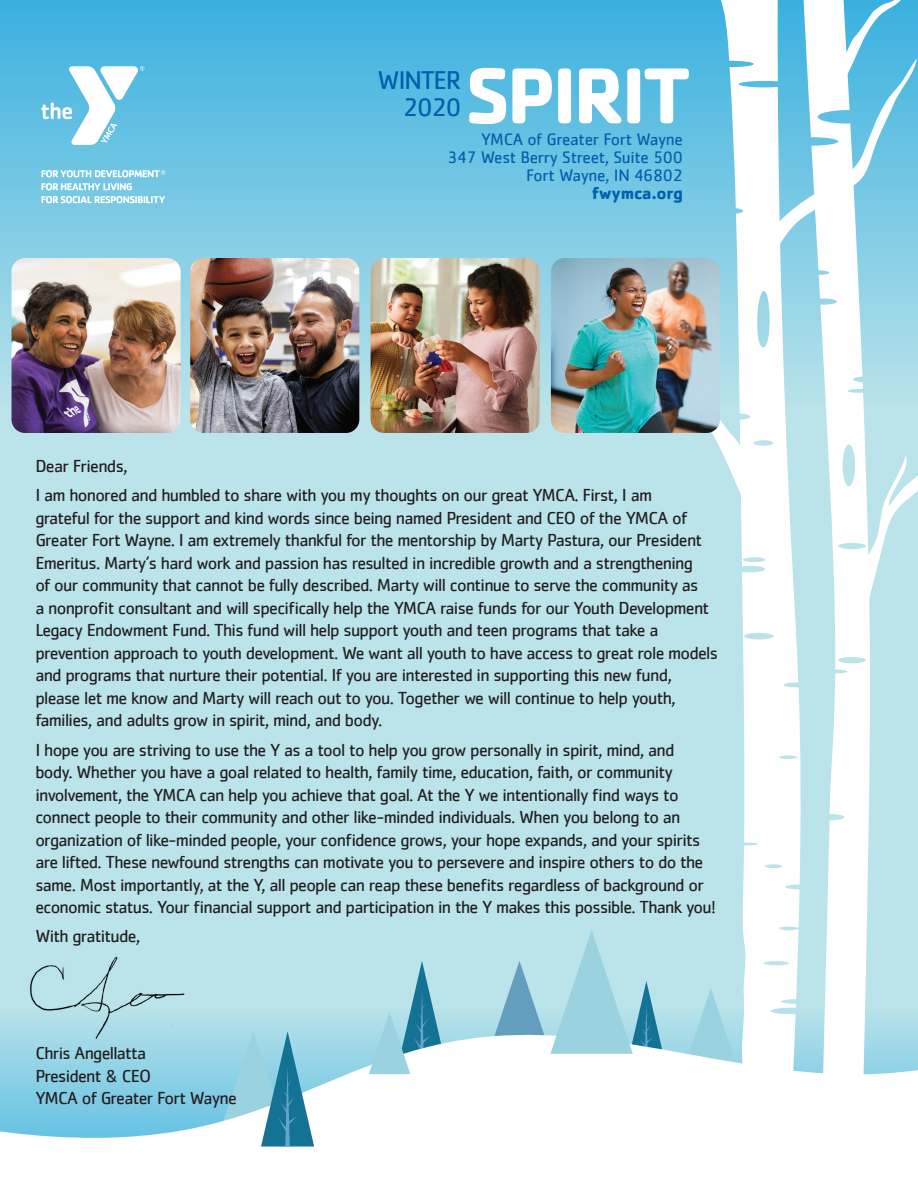
<style>
.page{position:relative;width:918px;height:1188px;background:#bae3ea}
.page>*{position:absolute;margin:0;border:0;box-sizing:border-box;transform-origin:0 0}
.t1{font:700 82.2px "Cachet";letter-spacing:-.05em;color:#fff}
.t2{font:26.55px/27px "Cachet";letter-spacing:-.05em;color:#0160ae;text-align:right}
.t3{font:18px/22.5px "Cachet";letter-spacing:-.04em;color:#231f20}
.t4{font:17.25px "Cachet";letter-spacing:-.02em;color:#0160ae}
.t5{font:700 17.25px "Cachet";letter-spacing:-.02em;color:#0160ae}
</style>
<div class="page">
<div style="left:0;top:0;width:918px;height:406px;background:linear-gradient(to bottom,#3ab1e0,#b8e0e6)"></div>
<svg style="left:0;top:1023px;width:918px;height:165px;background:#e5f4f9"></svg>
<svg style="left:369px;top:961px;width:76px;height:113px"></svg>
<svg style="left:489px;top:931px;width:117px;height:127px"></svg>
<svg style="left:41px;top:183px;width:91px;height:7px"></svg>
<svg style="left:41px;top:196px;width:124px;height:7px"></svg>
<svg style="left:41px;top:170px;width:124px;height:7px"></svg>
<svg style="left:41px;top:66px;width:103px;height:79px;background:#9ad6ed"></svg>
<svg style="left:606px;top:0;width:312px;height:1077px"></svg>
<svg style="left:215px;top:1031px;width:99px;height:117px;background:#89c2d5"></svg>
<img style="left:28px;top:956px;width:160px;height:86px">
<img style="left:12px;top:258px;width:169px;height:175px">
<img style="left:190px;top:258px;width:169px;height:175px">
<img style="left:371px;top:258px;width:169px;height:175px">
<img style="left:551px;top:258px;width:169px;height:175px">
<p class="t2" style="left:378px;top:66px;width:85px">WINTER<br>2020</p>
<p class="t1" style="left:465px;top:42px;width:228px">SPIRIT</p>
<p class="t4" style="left:481px;top:129px;width:203px">YMCA of Greater Fort Wayne</p>
<p class="t4" style="left:447px;top:147px;width:237px">347 West Berry Street, Suite 500</p>
<p class="t4" style="left:526px;top:165px;width:158px">Fort Wayne, IN 46802</p>
<p class="t5" style="left:592px;top:182px;width:92px">fwymca.org</p>
<p class="t3" style="left:35px;top:455px;width:94px">Dear Friends,</p>
<p class="t3" style="left:35px;top:484px;width:684px">I am honored and humbled to share with you my thoughts on our great YMCA. First, I am<br>grateful for the support and kind words since being named President and CEO of the YMCA of Greater Fort Wayne. I am extremely thankful for the mentorship by Marty Pastura, our President Emeritus. Marty’s hard work and passion has resulted in incredible growth and a strengthening<br>of our community that cannot be fully described. Marty will continue to serve the community as<br>a nonprofit consultant and will specifically help the YMCA raise funds for our Youth Development Legacy Endowment Fund. This fund will help support youth and teen programs that take a prevention approach to youth development. We want all youth to have access to great role models and programs that nurture their potential. If you are interested in supporting this new fund, please let me know and Marty will reach out to you. Together we will continue to help youth, families, and adults grow in spirit, mind, and body.</p>
<p class="t3" style="left:35px;top:738px;width:682px">I hope you are striving to use the Y as a tool to help you grow personally in spirit, mind, and body. Whether you have a goal related to health, family time, education, faith, or community involvement, the YMCA can help you achieve that goal. At the Y we intentionally find ways to connect people to their community and other like-minded individuals. When you belong to an organization of like-minded people, your confidence grows, your hope expands, and your spirits are lifted. These newfound strengths can motivate you to persevere and inspire others to do the same. Most importantly, at the Y, all people can reap these benefits regardless of background or economic status. Your financial support and participation in the Y makes this possible. Thank you!</p>
<p class="t3" style="left:35px;top:925px;width:106px">With gratitude,</p>
<p class="t3" style="left:35px;top:1042px;width:112px">Chris Angellatta</p>
<p class="t3" style="left:35px;top:1064px;width:118px">President &amp; CEO</p>
<p class="t3" style="left:35px;top:1087px;width:203px">YMCA of Greater Fort Wayne</p>
</div>
